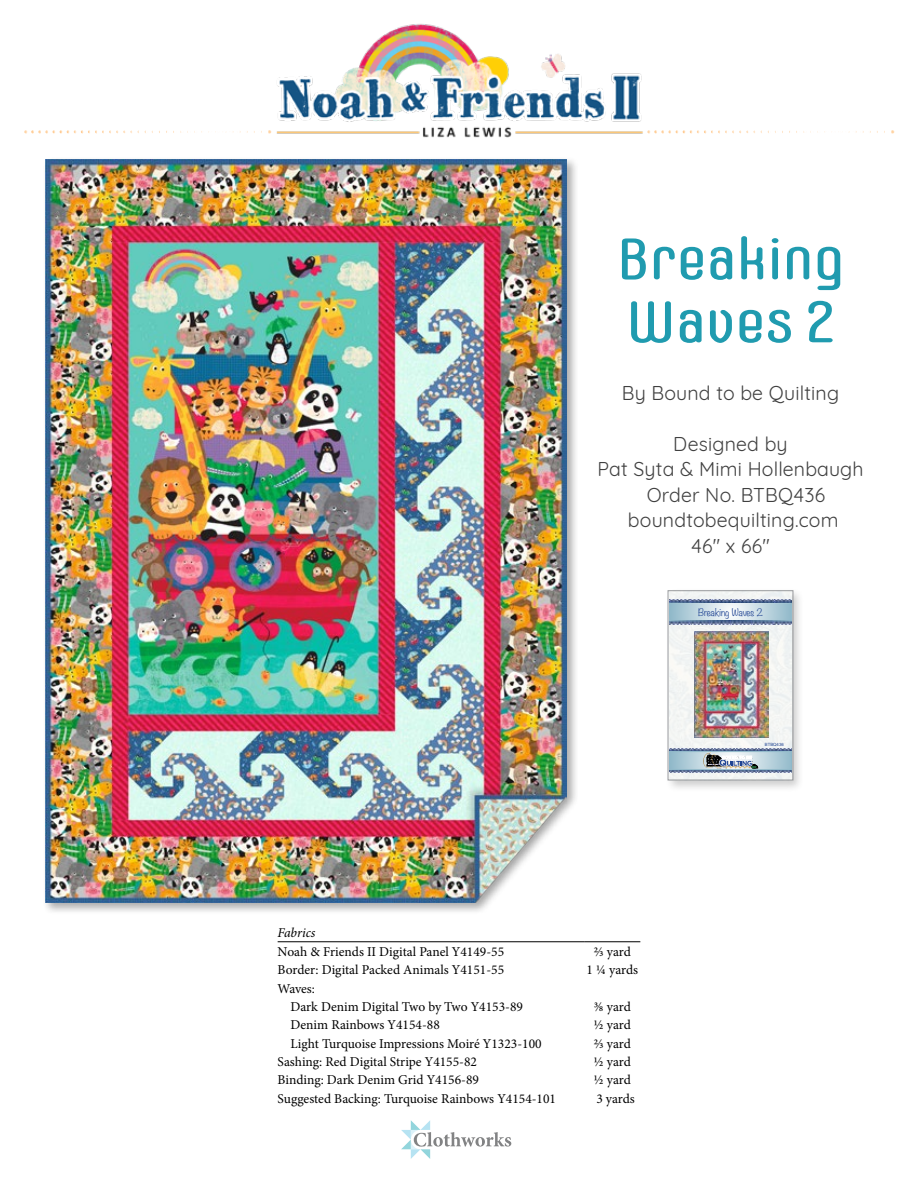
<style>
.page{position:relative;width:918px;height:1188px;background:#fff}
.page>*{position:absolute;margin:0;border:0;box-sizing:border-box;transform-origin:0 0}
.t1{font:58.5px/63px "Carl Marx";color:#209baf;scale:1.34 1}
.t2{font:19.5px/25.5px "Quicksand";letter-spacing:.01em;color:#404040;text-align:center}
.t3{font:13.5px/18.3px "Minion Pro";color:#000}
.t4{font:italic 13.5px "Minion Pro";letter-spacing:-.005em;color:#000}
.t5{font:300 9.3px "Noteworthy";letter-spacing:-.01em;color:#1f4392}
.t6{font:4.35px "Arial";color:#1f4392}
</style>
<div class="page">
<svg style="left:33px;top:130px;width:201px;height:4px"></svg>
<img style="left:240px;top:24px;width:416px;height:114px">
<svg style="left:656px;top:130px;width:237px;height:4px"></svg>
<svg style="left:401px;top:1120px;width:110px;height:39px"></svg>
<div style="left:42px;top:156px;width:537px;height:759px;background:#000;opacity:.32"></div>
<img style="left:45px;top:159px;width:522px;height:744px">
<hr style="left:278px;top:942px;width:306px;height:1px;background:#000">
<hr style="left:584px;top:942px;width:56px;height:1px;background:#000">
<div style="left:665px;top:587px;width:141px;height:205px;background:#000;opacity:.2"></div>
<div style="left:670px;top:593px;width:121px;height:185px;background:#f3f5f4"></div>
<img style="left:670px;top:600px;width:121px;height:3px">
<img style="left:670px;top:621px;width:121px;height:3px">
<svg style="left:671px;top:605px;width:119px;height:14px;background:#c7dbe4"></svg>
<div style="left:669px;top:603px;width:123px;height:18px;border:1px solid #8fb8c9"></div>
<svg style="left:670px;top:748px;width:121px;height:25px;background:#9bafc0"></svg>
<img style="left:694px;top:631px;width:75px;height:106px">
<div style="left:668px;top:591px;width:125px;height:189px;border:1px solid #999b9e"></div>
<h1 class="t1" style="left:616px;top:227px;width:172px">Breaking<br>Waves 2</h1>
<h2 class="t2" style="left:622px;top:378px;width:219px">By Bound to be Quilting</h2>
<h2 class="t2" style="left:597px;top:429px;width:267px">Designed by<br>Pat Syta &amp; Mimi Hollenbaugh<br>Order No. BTBQ436 boundtobequilting.com<br>46" x 66"</h2>
<p class="t5" style="left:698px;top:604px;width:66px">Breaking Waves 2</p>
<p class="t4" style="left:278px;top:924px;width:39px">Fabrics</p>
<p class="t3" style="left:278px;top:943px;width:228px">Noah &amp; Friends II Digital Panel Y4149-55</p>
<p class="t3" style="left:594px;top:943px;width:39px">⅔ yard</p>
<p class="t3" style="left:278px;top:961px;width:228px">Border: Digital Packed Animals Y4151-55</p>
<p class="t3" style="left:586px;top:961px;width:53px">1 ¼ yards</p>
<p class="t3" style="left:291px;top:979px;width:234px;text-indent:-13px">Waves:<br>Dark Denim Digital Two by Two Y4153-89</p>
<p class="t3" style="left:594px;top:998px;width:39px">⅜ yard</p>
<p class="t3" style="left:291px;top:1016px;width:151px">Denim Rainbows Y4154-88</p>
<p class="t3" style="left:594px;top:1016px;width:39px">½ yard</p>
<p class="t3" style="left:291px;top:1034px;width:253px">Light Turquoise Impressions Moiré Y1323-100</p>
<p class="t3" style="left:594px;top:1034px;width:39px">⅔ yard</p>
<p class="t3" style="left:278px;top:1053px;width:201px">Sashing: Red Digital Stripe Y4155-82</p>
<p class="t3" style="left:594px;top:1053px;width:39px">½ yard</p>
<p class="t3" style="left:278px;top:1071px;width:203px">Binding: Dark Denim Grid Y4156-89</p>
<p class="t3" style="left:594px;top:1071px;width:39px">½ yard</p>
<p class="t3" style="left:278px;top:1089px;width:280px">Suggested Backing: Turquoise Rainbows Y4154-101</p>
<p class="t3" style="left:596px;top:1089px;width:40px">3 yards</p>
<p class="t6" style="left:765px;top:741px;width:20px">BTBQ436</p>
</div>
